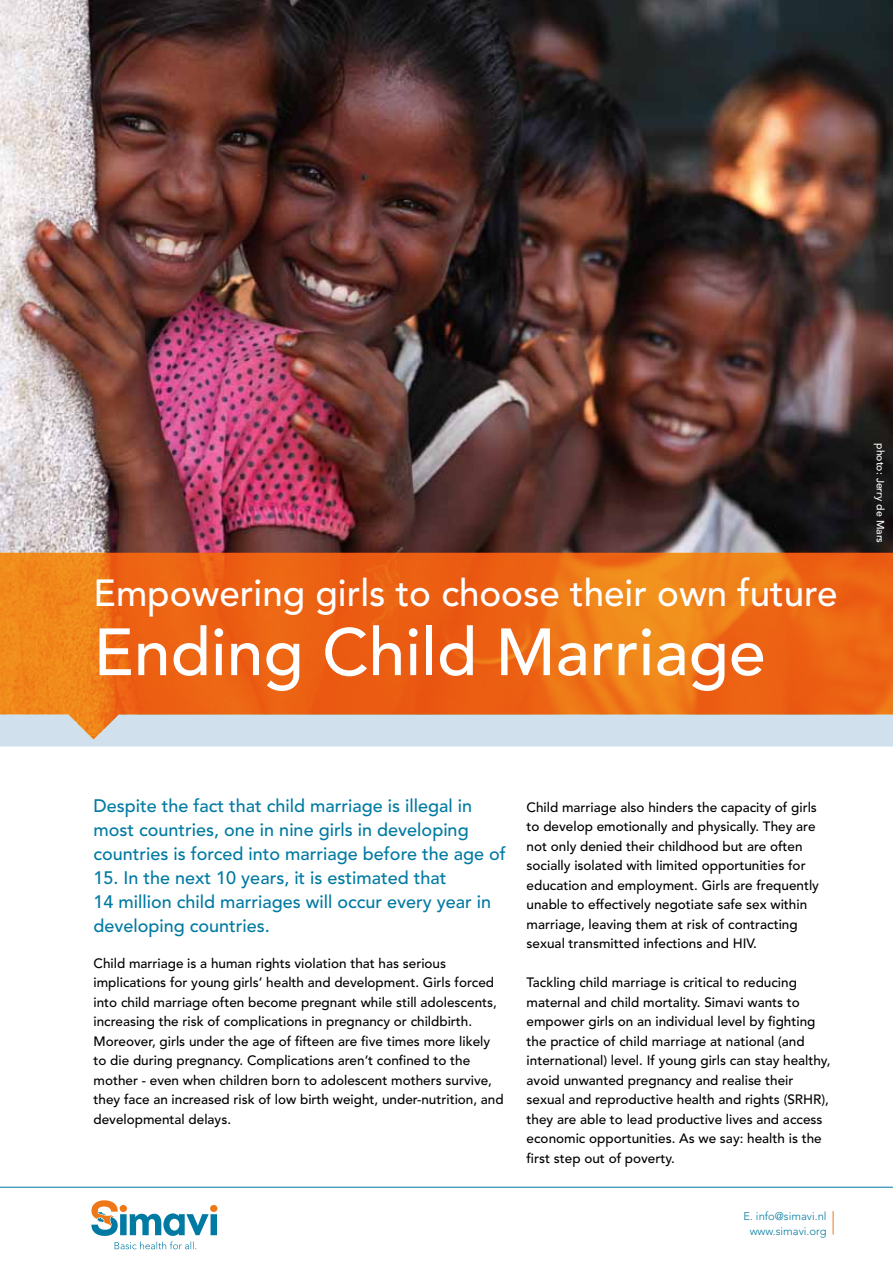
<style>
.page{position:relative;width:893px;height:1263px;background:#fff}
.page>*{position:absolute;margin:0;border:0;box-sizing:border-box;transform-origin:0 0}
.t1{font:500 66px "Avenir LT Std";color:#fff}
.t2{font:500 37.5px "Avenir LT Std";color:#fff}
.t3{font:500 18px/24px "Avenir LT Std";color:#007aa2}
.t4{font:500 13.5px/19.5px "Avenir LT Std";color:#000}
.t5{font:300 11.25px/15px "Avenir LT Std";color:#007aa2;text-align:center}
.t6{font:500 10.5px "Avenir LT Std";color:#fff}
</style>
<div class="page">
<hr style="left:0;top:1187px;width:893px;height:1px;background:#007aa2">
<svg style="left:91px;top:1200px;width:126px;height:49px"></svg>
<div style="left:210px;top:1205px;width:7px;height:7px;background:#ee7718;border-radius:50%"></div>
<div style="left:120px;top:1205px;width:7px;height:7px;background:#ee7718;border-radius:50%"></div>
<svg style="left:833px;top:1211px;width:1px;height:23px"></svg>
<img style="left:0;top:0;width:893px;height:553px">
<div style="left:0;top:739px;width:893px;height:7px;background:#d0e1ed"></div>
<svg style="left:0;top:553px;width:893px;height:186px;background:#e97b30"></svg>
<h2 class="t2" style="left:94px;top:571px;width:746px">Empowering girls to choose their own future</h2>
<h1 class="t1" style="left:94px;top:614px;width:674px">Ending Child Marriage</h1>
<p class="t6" style="left:886px;top:443px;width:101px;rotate:90deg">photo: Jerry de Mars</p>
<h3 class="t3" style="left:94px;top:794px;width:414px">Despite the fact that child marriage is illegal in most countries, one in nine girls in developing countries is forced into marriage before the age of</h3>
<h3 class="t3" style="left:94px;top:866px;width:399px">15. In the next 10 years, it is estimated that<br>14 million child marriages will occur every year in developing countries.</h3>
<p class="t4" style="left:94px;top:953px;width:412px">Child marriage is a human rights violation that has serious implications for young girls’ health and development. Girls forced into child marriage often become pregnant while still adolescents, increasing the risk of complications in pregnancy or childbirth.<br>Moreover, girls under the age of fifteen are five times more likely to die during pregnancy. Complications aren’t confined to the mother - even when children born to adolescent mothers survive, they face an increased risk of low birth weight, under-nutrition, and developmental delays.</p>
<p class="t4" style="left:527px;top:797px;width:294px">Child marriage also hinders the capacity of girls to develop emotionally and physically. They are not only denied their childhood but are often socially isolated with limited opportunities for education and employment. Girls are frequently unable to effectively negotiate safe sex within marriage, leaving them at risk of contracting sexual transmitted infections and HIV.</p>
<p class="t4" style="left:527px;top:973px;width:305px">Tackling child marriage is critical to reducing maternal and child mortality. Simavi wants to empower girls on an individual level by fighting the practice of child marriage at national (and international) level. If young girls can stay healthy, avoid unwanted pregnancy and realise their sexual and reproductive health and rights (SRHR), they are able to lead productive lives and access economic opportunities. As we say: health is the first step out of poverty.</p>
<p class="t5" style="left:743px;top:1208px;width:85px">E. info@simavi.nl www.simavi.org</p>
</div>
